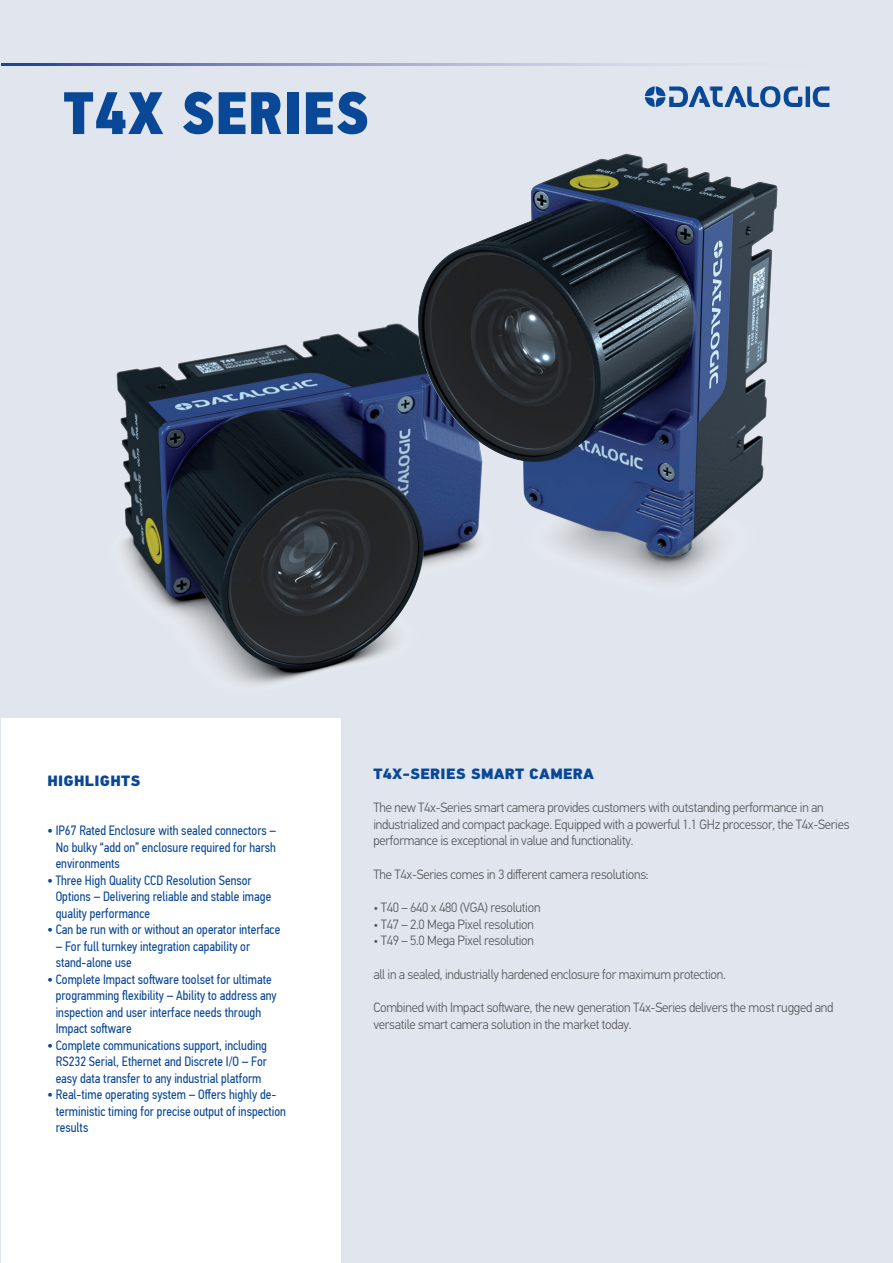
<style>
.page{position:relative;width:893px;height:1263px;background:#e0e5ee}
.page>*{position:absolute;margin:0;border:0;box-sizing:border-box;transform-origin:0 0}
.t1{font:60px "PF Din Text Cond Pro X Black";letter-spacing:.01em;color:#094797}
.t2{font:900 15px "PF Din Text Pro";letter-spacing:.02em;color:#094797}
.t3{font:13.5px/16.5px "PF Din Text Cond Pro";color:#094797}
.t4{font:300 13.5px/16.5px "PF Din Text Pro";letter-spacing:-.02em;color:#57585a;scale:.96 1}
.s1{font-size:15px}
</style>
<div class="page">
<svg style="left:1px;top:64px;width:652px;height:1px"></svg>
<svg style="left:645px;top:86px;width:184px;height:21px"></svg>
<img style="left:90px;top:328px;width:315px;height:391px">
<img style="left:379px;top:153px;width:399px;height:453px">
<div style="left:1px;top:719px;width:340px;height:544px;background:#fff"></div>
<h1 class="t1" style="left:63px;top:75px;width:307px">T4X SERIES</h1>
<p class="t2" style="left:47px;top:771px;width:95px">HIGHLIGHTS</p>
<p class="t3" style="left:56px;top:823px;width:222px;text-align:justify;text-indent:-9px"><span class="s1">•</span> IP67 Rated Enclosure with sealed connectors – No bulky “add on” enclosure required for harsh environments</p>
<p class="t3" style="left:56px;top:872px;width:217px;text-indent:-9px"><span class="s1">•</span> Three High Quality CCD Resolution Sensor<br>Options – Delivering reliable and stable image quality performance</p>
<p class="t3" style="left:47px;top:922px;width:235px"><span class="s1">•</span> Can be run with or without an operator interface</p>
<p class="t3" style="left:56px;top:938px;width:196px">– For full turnkey integration capability or stand-alone use</p>
<p class="t3" style="left:56px;top:971px;width:222px;text-indent:-9px"><span class="s1">•</span> Complete Impact software toolset for ultimate programming flexibility – Ability to address any inspection and user interface needs through Impact software</p>
<p class="t3" style="left:56px;top:1037px;width:213px;text-align:justify;text-indent:-9px"><span class="s1">•</span> Complete communications support, including RS232 Serial, Ethernet and Discrete I/O – For easy data transfer to any industrial platform</p>
<p class="t3" style="left:56px;top:1087px;width:232px;text-indent:-9px"><span class="s1">•</span> Real-time operating system – Offers highly de&shy;terministic timing for precise output of inspection results</p>
<p class="t2" style="left:374px;top:764px;width:222px">T4X-SERIES SMART CAMERA</p>
<p class="t4" style="left:373px;top:799px;width:497px">The new T4x-Series smart camera provides customers with outstanding performance in an industrialized and compact package. Equipped with a powerful 1.1 GHz processor, the T4x-Series performance is exceptional in value and functionality.</p>
<p class="t4" style="left:373px;top:866px;width:288px">The T4x-Series comes in 3 different camera resolutions:</p>
<p class="t4" style="left:373px;top:900px;width:176px">• T40 – 640 x 480 (VGA) resolution</p>
<p class="t4" style="left:373px;top:916px;width:169px">• T47 – 2.0 Mega Pixel resolution</p>
<p class="t4" style="left:373px;top:933px;width:169px">• T49 – 5.0 Mega Pixel resolution</p>
<p class="t4" style="left:373px;top:966px;width:369px">all in a sealed, industrially hardened enclosure for maximum protection.</p>
<p class="t4" style="left:373px;top:1000px;width:481px">Combined with Impact software, the new generation T4x-Series delivers the most rugged and versatile smart camera solution in the market today.</p>
</div>
